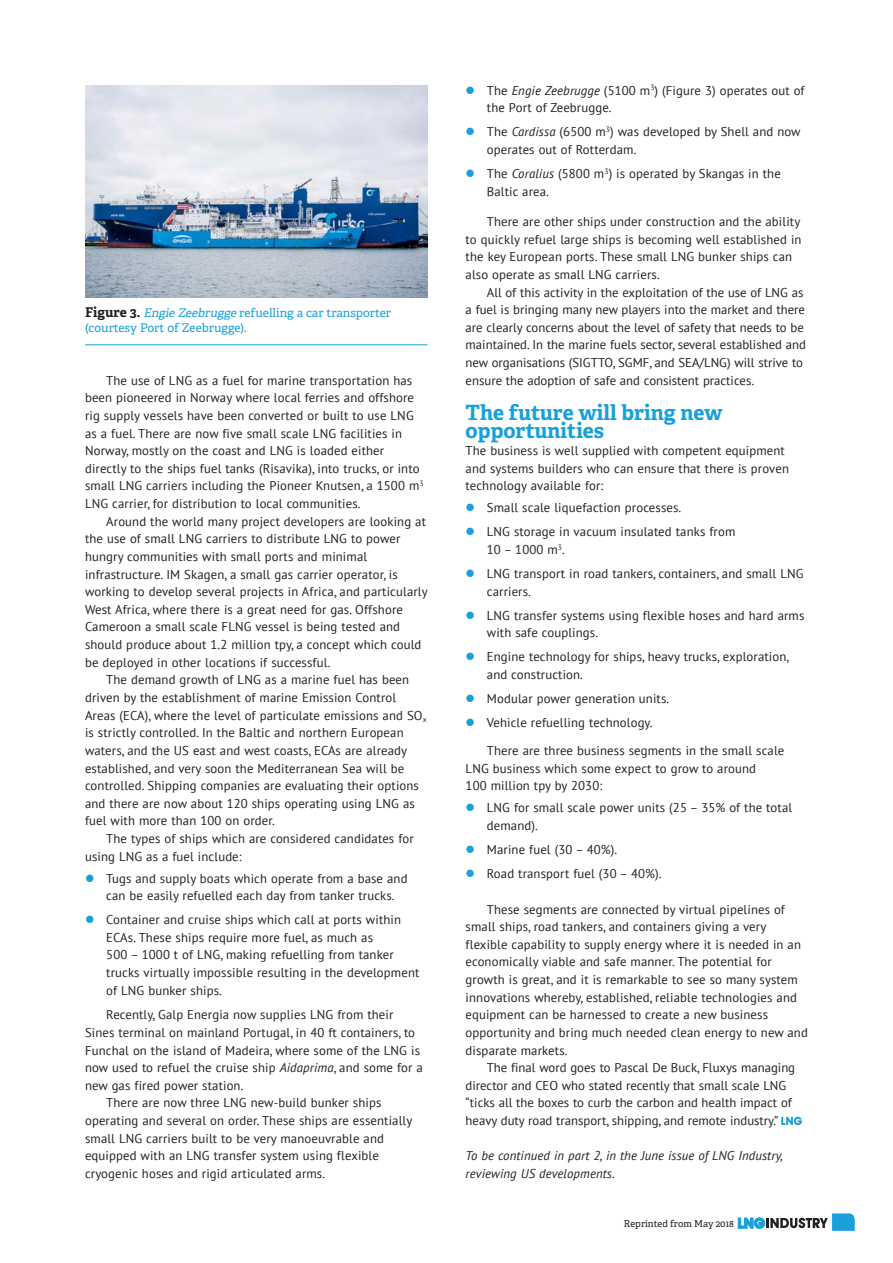
<style>
.page{position:relative;width:893px;height:1263px;background:#fff}
.page>*{position:absolute;margin:0;border:0;box-sizing:border-box;transform-origin:0 0}
.LNG_Sub_1{font:700 21px/17.5px "Adelle PE";color:#18a0da}
.LNG_Text{font:12.75px/17.5px "PT Sans";letter-spacing:.01em;color:#231f20}
.LNG_Paragraph_1{font:12.75px/17.5px "PT Sans";letter-spacing:.01em;color:#231f20}
.LNG_Paragraph_1-2{font:italic 12.75px/17.7px "PT Sans";letter-spacing:.01em;color:#231f20}
.LNG_Caption{font:12px/15px "Adelle PE";color:#18a0da}
.t1{font:9.45px "Adelle PE";color:#231f20}
.s1{font-weight:700;font-size:13.5px;color:#231f20}
.s2{font-style:italic}
</style>
<div class="page">
<svg style="left:738px;top:1213px;width:117px;height:18px"></svg>
<svg style="left:781px;top:1117px;width:21px;height:8px"></svg>
<img style="left:85px;top:85px;width:342px;height:213px">
<hr style="left:85px;top:344px;width:342px;height:1px;background:#18a0da">
<p class="LNG_Caption" style="left:85px;top:304px;width:308px"><span class="s1">Figure 3.</span> <span class="s2">Engie Zeebrugge</span> refuelling a car transporter (courtesy Port of Zeebrugge).</p>
<p class="LNG_Text" style="left:85px;top:371px;width:340px;text-indent:21px">The use of LNG as a fuel for marine transportation has been pioneered in Norway where local ferries and offshore rig supply vessels have been converted or built to use LNG as a fuel. There are now five small scale LNG facilities in Norway, mostly on the coast and LNG is loaded either directly to the ships fuel tanks (Risavika), into trucks, or into small LNG carriers including the Pioneer Knutsen, a 1500 m<sup>3<br></sup>LNG carrier, for distribution to local communities.</p>
<p class="LNG_Text" style="left:85px;top:512px;width:344px;text-indent:21px">Around the world many project developers are looking at the use of small LNG carriers to distribute LNG to power hungry communities with small ports and minimal infrastructure. IM Skagen, a small gas carrier operator, is working to develop several projects in Africa, and particularly West Africa, where there is a great need for gas. Offshore Cameroon a small scale FLNG vessel is being tested and should produce about 1.2 million tpy, a concept which could be deployed in other locations if successful.</p>
<p class="LNG_Text" style="left:85px;top:671px;width:343px;text-indent:21px">The demand growth of LNG as a marine fuel has been driven by the establishment of marine Emission Control Areas (ECA), where the level of particulate emissions and SO<sub>x </sub>is strictly controlled. In the Baltic and northern European waters, and the US east and west coasts, ECAs are already established, and very soon the Mediterranean Sea will be controlled. Shipping companies are evaluating their options and there are now about 120 ships operating using LNG as fuel with more than 100 on order.</p>
<p class="LNG_Text" style="left:85px;top:829px;width:330px;text-indent:21px">The types of ships which are considered candidates for using LNG as a fuel include:</p>
<p class="LNG_Text" style="left:106px;top:869px;width:303px">Tugs and supply boats which operate from a base and can be easily refuelled each day from tanker trucks.</p>
<p class="LNG_Text" style="left:106px;top:910px;width:315px">Container and cruise ships which call at ports within ECAs. These ships require more fuel, as much as<br>500 – 1000 t of LNG, making refuelling from tanker trucks virtually impossible resulting in the development of LNG bunker ships.</p>
<p class="LNG_Text" style="left:85px;top:1006px;width:339px;text-indent:21px">Recently, Galp Energia now supplies LNG from their Sines terminal on mainland Portugal, in 40 ft containers, to Funchal on the island of Madeira, where some of the LNG is now used to refuel the cruise ship <span class="s2">Aidaprima</span>, and some for a new gas fired power station.</p>
<p class="LNG_Text" style="left:85px;top:1094px;width:329px;text-indent:21px">There are now three LNG new-build bunker ships operating and several on order. These ships are essentially small LNG carriers built to be very manoeuvrable and equipped with an LNG transfer system using flexible cryogenic hoses and rigid articulated arms.</p>
<p class="LNG_Text" style="left:487px;top:81px;width:319px">The <span class="s2">Engie Zeebrugge</span> (5100 m<sup>3</sup>) (Figure 3) operates out of the Port of Zeebrugge.</p>
<p class="LNG_Text" style="left:487px;top:123px;width:315px">The <span class="s2">Cardissa</span> (6500 m<sup>3</sup>) was developed by Shell and now operates out of Rotterdam.</p>
<p class="LNG_Text" style="left:487px;top:164px;width:295px">The <span class="s2">Coralius</span> (5800 m<sup>3</sup>) is operated by Skangas in the<br>Baltic area.</p>
<p class="LNG_Text" style="left:466px;top:212px;width:337px;text-indent:21px">There are other ships under construction and the ability to quickly refuel large ships is becoming well established in the key European ports. These small LNG bunker ships can also operate as small LNG carriers.</p>
<p class="LNG_Text" style="left:466px;top:283px;width:342px;text-indent:21px">All of this activity in the exploitation of the use of LNG as a fuel is bringing many new players into the market and there are clearly concerns about the level of safety that needs to be maintained. In the marine fuels sector, several established and new organisations (SIGTTO, SGMF, and SEA/LNG) will strive to ensure the adoption of safe and consistent practices.</p>
<p class="LNG_Sub_1" style="left:466px;top:403px;width:259px">The future will bring new opportunities</p>
<p class="LNG_Paragraph_1" style="left:466px;top:442px;width:325px">The business is well supplied with competent equipment and systems builders who can ensure that there is proven technology available for:</p>
<p class="LNG_Text" style="left:487px;top:499px;width:196px">Small scale liquefaction processes.</p>
<p class="LNG_Text" style="left:487px;top:523px;width:250px">LNG storage in vacuum insulated tanks from<br>10 – 1000 m<sup>3</sup>.</p>
<p class="LNG_Text" style="left:487px;top:564px;width:318px">LNG transport in road tankers, containers, and small LNG carriers.</p>
<p class="LNG_Text" style="left:487px;top:606px;width:319px">LNG transfer systems using flexible hoses and hard arms with safe couplings.</p>
<p class="LNG_Text" style="left:487px;top:648px;width:304px">Engine technology for ships, heavy trucks, exploration, and construction.</p>
<p class="LNG_Text" style="left:487px;top:689px;width:184px">Modular power generation units.</p>
<p class="LNG_Text" style="left:487px;top:713px;width:167px">Vehicle refuelling technology.</p>
<p class="LNG_Text" style="left:466px;top:741px;width:320px;text-indent:21px">There are three business segments in the small scale<br>LNG business which some expect to grow to around<br>100 million tpy by 2030:</p>
<p class="LNG_Text" style="left:487px;top:798px;width:307px">LNG for small scale power units (25 – 35% of the total demand).</p>
<p class="LNG_Text" style="left:487px;top:840px;width:132px">Marine fuel (30 – 40%).</p>
<p class="LNG_Text" style="left:487px;top:864px;width:176px">Road transport fuel (30 – 40%).</p>
<p class="LNG_Text" style="left:466px;top:900px;width:344px;text-indent:21px">These segments are connected by virtual pipelines of small ships, road tankers, and containers giving a very flexible capability to supply energy where it is needed in an economically viable and safe manner. The potential for growth is great, and it is remarkable to see so many system innovations whereby, established, reliable technologies and equipment can be harnessed to create a new business opportunity and bring much needed clean energy to new and disparate markets.</p>
<p class="LNG_Text" style="left:466px;top:1058px;width:331px;text-indent:21px">The final word goes to Pascal De Buck, Fluxys managing director and CEO who stated recently that small scale LNG “ticks all the boxes to curb the carbon and health impact of heavy duty road transport, shipping, and remote industry.”</p>
<p class="LNG_Paragraph_1-2" style="left:466px;top:1147px;width:319px">To be continued in part 2, in the June issue of LNG Industry, reviewing US developments.</p>
<p class="t1" style="left:624px;top:1216px;width:111px">Reprinted from May 2018</p>
</div>
